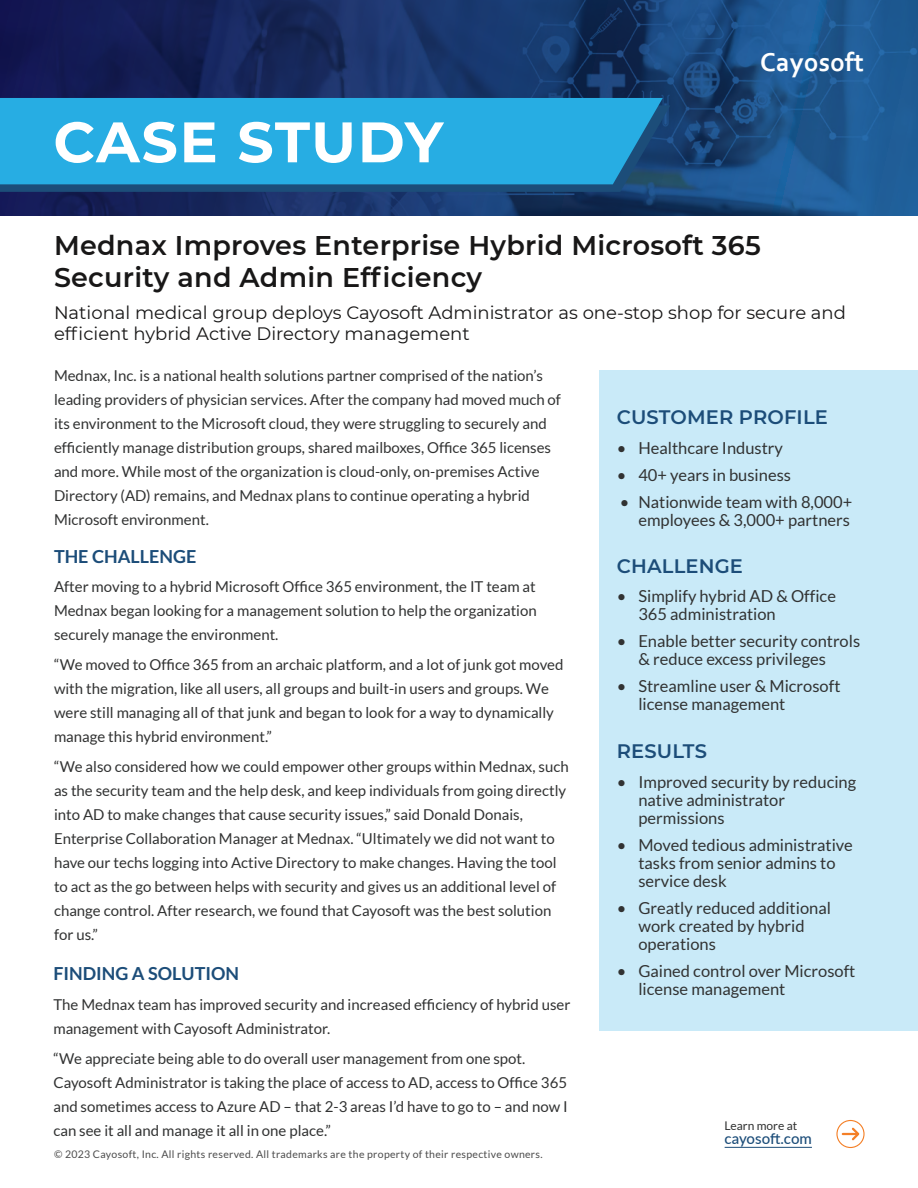
<style>
.page{position:relative;width:918px;height:1188px;background:#fff}
.page>*{position:absolute;margin:0;border:0;box-sizing:border-box;transform-origin:0 0}
.t1{font:700 57px "Montserrat";letter-spacing:.02em;color:#fff}
.t2{font:600 27px/31.5px "Montserrat";letter-spacing:.01em;color:#181717}
.t3{font:700 27px "Corbel";color:#fff}
.t4{font:600 19.5px "Montserrat";letter-spacing:.01em;color:#1c4d79}
.t5{font:18px/21px "Montserrat";color:#181717}
.t6{font:700 18px "Lato";color:#1c4d79}
.t7{font:16.5px/18px "Lato";color:#313232}
.t8{font:15px/24px "Lato";color:#313232}
.t9{font:500 15px "Lato";letter-spacing:-.005em;color:#1c4d79}
.t10{font:12px "Lato";color:#313232}
.t11{font:10.5px "Lato";letter-spacing:.03em;color:#4c4c4c}
</style>
<div class="page">
<img style="left:0;top:0;width:918px;height:216px">
<hr style="left:725px;top:1147px;width:87px;height:1px;background:#1c4d79">
<div style="left:836px;top:1120px;width:29px;height:28px;border:1px solid #f47f26;border-radius:50%"></div>
<svg style="left:843px;top:1126px;width:18px;height:16px"></svg>
<div style="left:599px;top:370px;width:319px;height:660px;background:#c9eaf8"></div>
<svg style="left:0;top:105px;width:670px;height:87px;background:#1c4f7c"></svg>
<div style="left:0;top:98px;width:663px;height:86px;background:#27ade3"></div>
<h1 class="t1" style="left:53px;top:101px;width:391px">CASE STUDY</h1>
<h2 class="t3" style="left:760px;top:46px;width:106px">Cayosoft</h2>
<h2 class="t2" style="left:54px;top:229px;width:708px">Mednax Improves Enterprise Hybrid Microsoft 365<br>Security and Admin Efficiency</h2>
<p class="t5" style="left:54px;top:302px;width:794px">National medical group deploys Cayosoft Administrator as one-stop shop for secure and efficient hybrid Active Directory management</p>
<p class="t8" style="left:54px;top:363px;width:509px">Mednax, Inc. is a national health solutions partner comprised of the nation’s leading providers of physician services. After the company had moved much of its environment to the Microsoft cloud, they were struggling to securely and efficiently manage distribution groups, shared mailboxes, Office 365 licenses and more. While most of the organization is cloud-only, on-premises Active Directory (AD) remains, and Mednax plans to continue operating a hybrid Microsoft environment.</p>
<p class="t6" style="left:54px;top:546px;width:144px">THE CHALLENGE</p>
<p class="t8" style="left:54px;top:575px;width:484px;text-align:justify">After moving to a hybrid Microsoft Office 365 environment, the IT team at Mednax began looking for a management solution to help the organization securely manage the environment.</p>
<p class="t8" style="left:54px;top:653px;width:511px">“We moved to Office 365 from an archaic platform, and a lot of junk got moved with the migration, like all users, all groups and built-in users and groups. We were still managing all of that junk and began to look for a way to dynamically manage this hybrid environment.”</p>
<p class="t8" style="left:54px;top:755px;width:516px">“We also considered how we could empower other groups within Mednax, such as the security team and the help desk, and keep individuals from going directly into AD to make changes that cause security issues,” said Donald Donais, Enterprise Collaboration Manager at Mednax. “Ultimately we did not want to have our techs logging into Active Directory to make changes. Having the tool to act as the go between helps with security and gives us an additional level of change control. After research, we found that Cayosoft was the best solution for us.”</p>
<p class="t6" style="left:53px;top:964px;width:187px">FINDING A SOLUTION</p>
<p class="t8" style="left:53px;top:992px;width:519px">The Mednax team has improved security and increased efficiency of hybrid user management with Cayosoft Administrator.</p>
<p class="t8" style="left:53px;top:1046px;width:516px">“We appreciate being able to do overall user management from one spot.<br>Cayosoft Administrator is taking the place of access to AD, access to Office 365 and sometimes access to Azure AD – that 2-3 areas I’d have to go to – and now I can see it all and manage it all in one place.”</p>
<p class="t11" style="left:54px;top:1148px;width:490px">© 2023 Cayosoft, Inc. All rights reserved. All trademarks are the property of their respective owners.</p>
<h3 class="t4" style="left:617px;top:403px;width:213px">CUSTOMER PROFILE</h3>
<p class="t7" style="left:617px;top:439px;width:168px">• Healthcare Industry</p>
<p class="t7" style="left:617px;top:466px;width:176px">• 40+ years in business</p>
<p class="t7" style="left:620px;top:493px;width:234px;text-align:right">• Nationwide team with 8,000+ employees &amp; 3,000+ partners</p>
<h3 class="t4" style="left:617px;top:552px;width:128px">CHALLENGE</h3>
<p class="t7" style="left:638px;top:587px;width:199px;text-indent:-22px">• Simplify hybrid AD &amp; Office<br>365 administration</p>
<p class="t7" style="left:638px;top:632px;width:223px;text-indent:-22px">• Enable better security controls &amp; reduce excess privileges</p>
<p class="t7" style="left:638px;top:677px;width:204px;text-indent:-22px">• Streamline user &amp; Microsoft license management</p>
<h3 class="t4" style="left:617px;top:738px;width:92px">RESULTS</h3>
<p class="t7" style="left:638px;top:773px;width:219px;text-indent:-22px">• Improved security by reducing native administrator permissions</p>
<p class="t7" style="left:638px;top:836px;width:216px;text-indent:-22px">• Moved tedious administrative tasks from senior admins to service desk</p>
<p class="t7" style="left:638px;top:899px;width:194px;text-indent:-22px">• Greatly reduced additional work created by hybrid operations</p>
<p class="t7" style="left:638px;top:962px;width:219px;text-indent:-22px">• Gained control over Microsoft license management</p>
<p class="t10" style="left:725px;top:1119px;width:74px">Learn more at</p>
<p class="t9" style="left:725px;top:1128px;width:89px">cayosoft.com</p>
</div>
